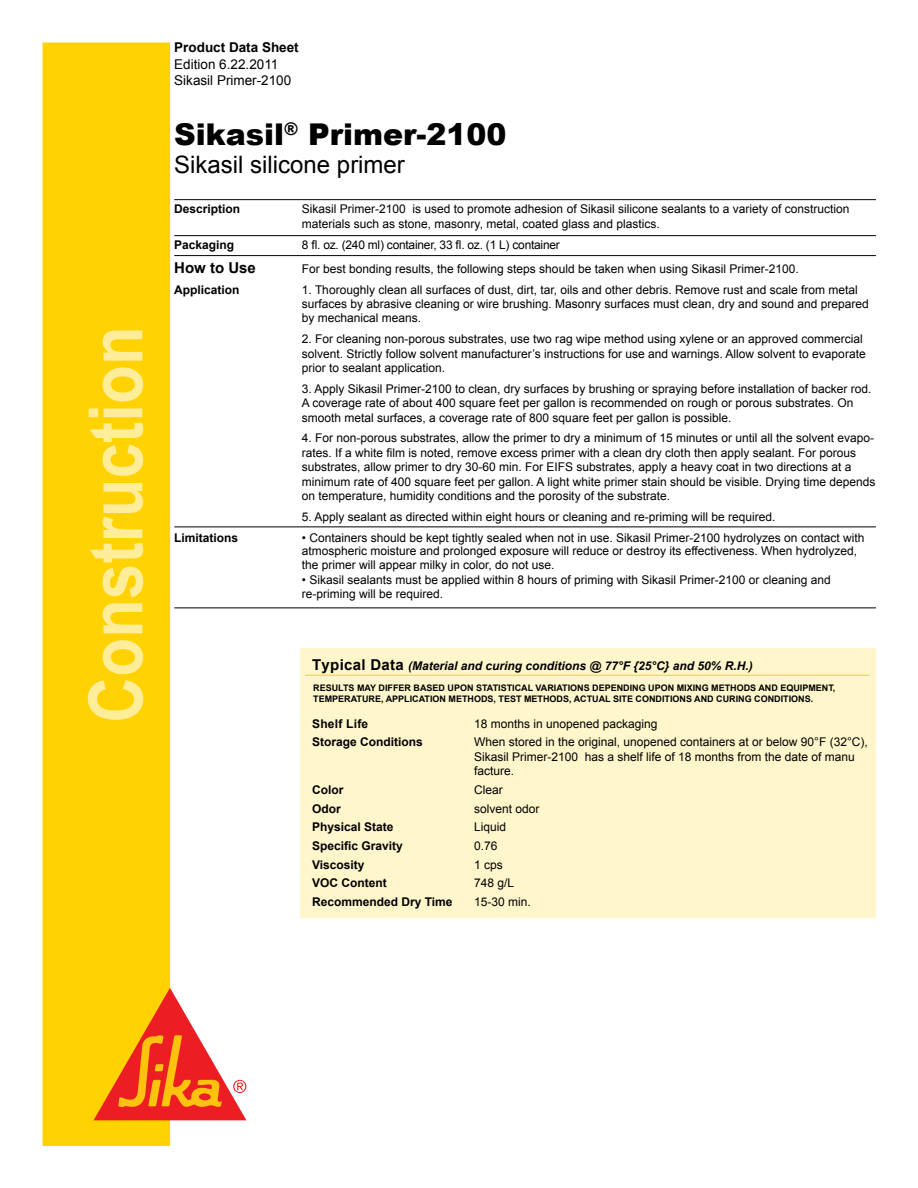
<style>
.page{position:relative;width:918px;height:1188px;background:#fff}
.page>*{position:absolute;margin:0;border:0;box-sizing:border-box;transform-origin:0 0}
.t1{font:700 75px "Arial";color:#ffed99;scale:.85 1}
.t2{font:900 30px "Arial";color:#000}
.t3{font:24px "Arial";color:#000}
.t4{font:700 15px "Arial";color:#000}
.t5{font:13.5px/16.2px "Arial";color:#000}
.t6{font:700 13.5px "Arial";color:#000}
.t7{font:12px/14.4px "Arial";color:#000}
.t8{font:700 12px "Arial";color:#000}
.t9{font:italic 700 12px "Arial";color:#000}
.t10{font:12px "Arial";letter-spacing:-.02em;color:#000}
.t11{font:700 12px "Arial";letter-spacing:.02em;color:#000}
.t12{font:700 9px/10.8px "Arial";color:#000}
.s1{font-style:normal;font-size:15px}
</style>
<div class="page">
<div style="left:43px;top:43px;width:127px;height:1103px;background:#ffd200"></div>
<svg style="left:94px;top:988px;width:152px;height:132px"></svg>
<div style="left:300px;top:648px;width:576px;height:269px;background:#fff6cc"></div>
<hr style="left:305px;top:675px;width:565px;height:1px;background:#ffd200">
<hr style="left:174px;top:199px;width:702px;height:1px;background:#000">
<hr style="left:174px;top:255px;width:702px;height:1px;background:#000">
<hr style="left:174px;top:235px;width:702px;height:1px;background:#000">
<hr style="left:174px;top:527px;width:702px;height:1px;background:#000">
<hr style="left:174px;top:608px;width:702px;height:1px;background:#000">
<h1 class="t1" style="left:67px;top:723px;width:468px;rotate:-90deg">CONSTRUCTION</h1>
<p class="t6" style="left:174px;top:39px;width:126px">PRODUCT DATA SHEET</p>
<p class="t5" style="left:174px;top:56px;width:119px">Edition 6.22.2011<br>Sikasil Primer-2100</p>
<h2 class="t2" style="left:174px;top:112px;width:334px">Sikasil<sup>®</sup> Primer-2100</h2>
<h3 class="t3" style="left:174px;top:149px;width:232px">Sikasil silicone primer</h3>
<p class="t8" style="left:174px;top:201px;width:68px">DESCRIPTION</p>
<p class="t7" style="left:302px;top:202px;width:549px">Sikasil Primer-2100 is used to promote adhesion of Sikasil silicone sealants to a variety of construction materials such as stone, masonry, metal, coated glass and plastics.</p>
<p class="t8" style="left:174px;top:236px;width:62px">PACKAGING</p>
<p class="t10" style="left:302px;top:236px;width:260px">8 fl. oz. (240 ml) container, 33 fl. oz. (1 L) container</p>
<p class="t4" style="left:174px;top:258px;width:83px">HOW TO USE</p>
<p class="t7" style="left:302px;top:262px;width:498px">For best bonding results, the following steps should be taken when using Sikasil Primer-2100.</p>
<p class="t8" style="left:174px;top:282px;width:67px">APPLICATION</p>
<p class="t7" style="left:302px;top:282px;width:568px">1. Thoroughly clean all surfaces of dust, dirt, tar, oils and other debris. Remove rust and scale from metal surfaces by abrasive cleaning or wire brushing. Masonry surfaces must clean, dry and sound and prepared by mechanical means.</p>
<p class="t7" style="left:302px;top:332px;width:565px">2. For cleaning non-porous substrates, use two rag wipe method using xylene or an approved commercial solvent. Strictly follow solvent manufacturer’s instructions for use and warnings. Allow solvent to evaporate prior to sealant application.</p>
<p class="t7" style="left:302px;top:382px;width:571px">3. Apply Sikasil Primer-2100 to clean, dry surfaces by brushing or spraying before installation of backer rod.<br>A coverage rate of about 400 square feet per gallon is recommended on rough or porous substrates. On smooth metal surfaces, a coverage rate of 800 square feet per gallon is possible.</p>
<p class="t7" style="left:302px;top:431px;width:575px">4. For non-porous substrates, allow the primer to dry a minimum of 15 minutes or until all the solvent evapo&shy;rates. If a white film is noted, remove excess primer with a clean dry cloth then apply sealant. For porous substrates, allow primer to dry 30-60 min. For EIFS substrates, apply a heavy coat in two directions at a minimum rate of 400 square feet per gallon. A light white primer stain should be visible. Drying time depends on temperature, humidity conditions and the porosity of the substrate.</p>
<p class="t7" style="left:302px;top:509px;width:475px">5. Apply sealant as directed within eight hours or cleaning and re-priming will be required.</p>
<p class="t8" style="left:174px;top:529px;width:66px">LIMITATIONS</p>
<p class="t7" style="left:302px;top:530px;width:564px;line-height:14px">• Containers should be kept tightly sealed when not in use. Sikasil Primer-2100 hydrolyzes on contact with atmospheric moisture and prolonged exposure will reduce or destroy its effectiveness. When hydrolyzed, the primer will appear milky in color, do not use.</p>
<p class="t7" style="left:302px;top:573px;width:531px">• Sikasil sealants must be applied within 8 hours of priming with Sikasil Primer-2100 or cleaning and re-priming will be required.</p>
<p class="t9" style="left:312px;top:658px;width:442px"><span class="s1">TYPICAL DATA</span> (Material and curing conditions @ 77°F {25°C} and 50% R.H.)</p>
<p class="t12" style="left:313px;top:683px;width:524px">RESULTS MAY DIFFER BASED UPON STATISTICAL VARIATIONS DEPENDING UPON MIXING METHODS AND EQUIPMENT,<br>TEMPERATURE, APPLICATION METHODS, TEST METHODS, ACTUAL SITE CONDITIONS AND CURING CONDITIONS.</p>
<p class="t11" style="left:312px;top:716px;width:58px">SHELF LIFE</p>
<p class="t7" style="left:474px;top:716px;width:185px">18 months in unopened packaging</p>
<p class="t8" style="left:312px;top:734px;width:112px">STORAGE CONDITIONS</p>
<p class="t7" style="left:474px;top:735px;width:395px">When stored in the original, unopened containers at or below 90°F (32°C),<br>Sikasil Primer-2100 has a shelf life of 18 months from the date of manu facture.</p>
<p class="t8" style="left:312px;top:782px;width:33px">COLOR</p>
<p class="t7" style="left:474px;top:783px;width:30px">Clear</p>
<p class="t8" style="left:312px;top:800px;width:30px">ODOR</p>
<p class="t7" style="left:474px;top:801px;width:67px">solvent odor</p>
<p class="t8" style="left:312px;top:819px;width:83px">PHYSICAL STATE</p>
<p class="t7" style="left:474px;top:820px;width:34px">Liquid</p>
<p class="t8" style="left:312px;top:838px;width:92px">SPECIFIC GRAVITY</p>
<p class="t7" style="left:474px;top:839px;width:25px">0.76</p>
<p class="t8" style="left:312px;top:856px;width:54px">VISCOSITY</p>
<p class="t7" style="left:474px;top:857px;width:30px">1 cps</p>
<p class="t8" style="left:312px;top:875px;width:76px">VOC CONTENT</p>
<p class="t7" style="left:474px;top:876px;width:42px">748 g/L</p>
<p class="t8" style="left:312px;top:894px;width:142px">RECOMMENDED DRY TIME</p>
<p class="t7" style="left:474px;top:895px;width:58px">15-30 min.</p>
</div>
